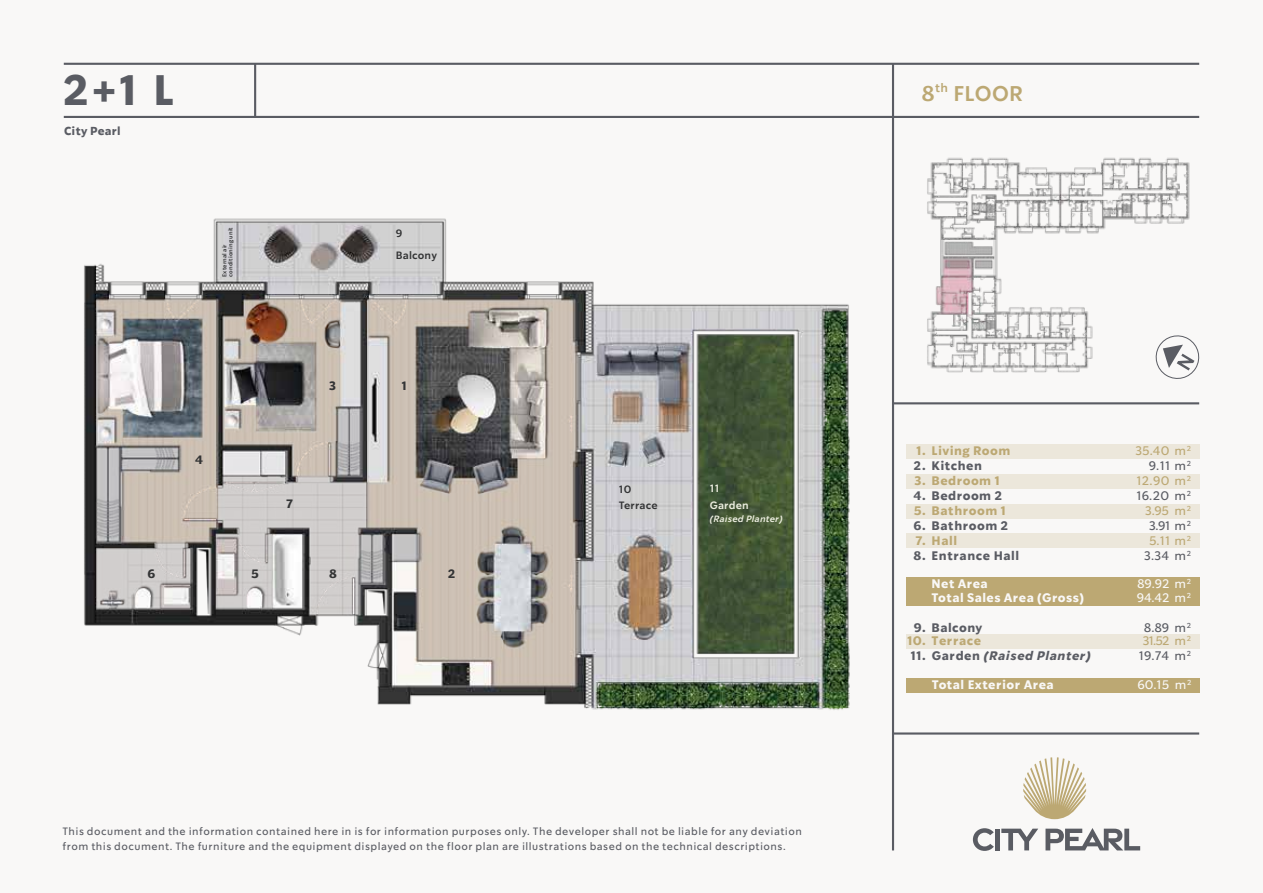
<style>
.page{position:relative;width:1263px;height:893px;background:#fff}
.page>*{position:absolute;margin:0;border:0;box-sizing:border-box;transform-origin:0 0}
.t1{font:700 42px "So Do Sans";color:#5a5c63}
.t2{font:600 21px "So Do Sans";letter-spacing:.015em;color:#bca873}
.t3{font:12.15px/15px "So Do Sans";letter-spacing:.005em;color:#5a5c63;text-align:right}
.t4{font:700 12.15px "So Do Sans";letter-spacing:.04em;color:#5a5c63}
.t5{font:700 12.15px "So Do Sans";letter-spacing:.04em;color:#bca873}
.t6{font:700 12.15px "So Do Sans";letter-spacing:.035em;color:#f9f8f7}
.t7{font:12.15px "So Do Sans";letter-spacing:-.01em;color:#f9f8f7}
.t8{font:italic 700 12.15px "So Do Sans";letter-spacing:.045em;color:#5a5c63}
.t9{font:12.15px "So Do Sans";color:#bca873}
.t10{font:700 12px "So Do Sans";color:#333435}
.t11{font:700 11.4px "So Do Sans";letter-spacing:.015em;color:#5a5c63}
.t12{font:10.5px/15px "So Do Sans";letter-spacing:.045em;color:#5a5c63}
.t13{font:600 10.5px "So Do Sans";letter-spacing:.015em;color:#333435}
.t14{font:600 10.5px "So Do Sans";letter-spacing:.015em;color:#edeee0}
.t15{font:italic 600 9px "So Do Sans";letter-spacing:.015em;color:#edeee0}
.t16{font:600 5.7px/5.8px "So Do Sans";letter-spacing:.015em;color:#333435}
.s1{color:#bca873}
.s2{font-style:normal}
</style>
<div class="page">
<img style="left:63px;top:62px;width:1137px;height:789px">
<svg style="left:1045px;top:828px;width:95px;height:22px"></svg>
<svg style="left:973px;top:828px;width:21px;height:23px"></svg>
<div style="left:995px;top:829px;width:5px;height:21px;background:#5a5c63"></div>
<svg style="left:1001px;top:829px;width:37px;height:21px"></svg>
<svg style="left:1023px;top:757px;width:63px;height:62px"></svg>
<hr style="left:64px;top:63px;width:1135px;height:2px;background:#5a5c63">
<hr style="left:64px;top:116px;width:1135px;height:2px;background:#5a5c63">
<hr style="left:893px;top:402px;width:306px;height:2px;background:#5a5c63">
<hr style="left:893px;top:732px;width:306px;height:3px;background:#5a5c63">
<hr style="left:254px;top:64px;width:2px;height:53px;background:#5a5c63">
<hr style="left:892px;top:64px;width:2px;height:786px;background:#5a5c63">
<svg style="left:1153px;top:333px;width:47px;height:48px"></svg>
<div style="left:906px;top:445px;width:293px;height:14px;background:#ece7db"></div>
<div style="left:906px;top:474px;width:293px;height:15px;background:#ece7db"></div>
<div style="left:906px;top:504px;width:293px;height:14px;background:#ece7db"></div>
<div style="left:906px;top:534px;width:293px;height:14px;background:#ece7db"></div>
<div style="left:906px;top:591px;width:293px;height:15px;background:#bca873"></div>
<div style="left:906px;top:577px;width:293px;height:14px;background:#bca873"></div>
<div style="left:906px;top:635px;width:293px;height:14px;background:#ece7db"></div>
<div style="left:906px;top:678px;width:293px;height:14px;background:#bca873"></div>
<h1 class="t1" style="left:63px;top:65px;width:114px">2+1 L</h1>
<h2 class="t2" style="left:921px;top:81px;width:103px">8<sup>th</sup> FLOOR</h2>
<p class="t11" style="left:64px;top:124px;width:58px">City Pearl</p>
<p class="t16" style="left:222px;top:277px;width:51px;rotate:-90deg">External air conditioning unit</p>
<p class="t10" style="left:195px;top:453px;width:9px">4</p>
<p class="t10" style="left:329px;top:378px;width:9px">3</p>
<p class="t10" style="left:286px;top:497px;width:8px">7</p>
<p class="t13" style="left:396px;top:227px;width:8px">9</p>
<p class="t13" style="left:396px;top:249px;width:43px">Balcony</p>
<p class="t10" style="left:402px;top:378px;width:7px">1</p>
<p class="t10" style="left:147px;top:566px;width:9px">6</p>
<p class="t10" style="left:251px;top:566px;width:9px">5</p>
<p class="t10" style="left:448px;top:566px;width:9px">2</p>
<p class="t10" style="left:329px;top:566px;width:9px">8</p>
<p class="t13" style="left:619px;top:483px;width:14px">10</p>
<p class="t13" style="left:619px;top:499px;width:40px">Terrace</p>
<p class="t14" style="left:710px;top:482px;width:11px">11</p>
<p class="t14" style="left:710px;top:499px;width:40px">Garden</p>
<p class="t15" style="left:710px;top:513px;width:74px">(Raised Planter)</p>
<p class="t12" style="left:63px;top:824px;width:741px">This document and the information contained here in is for information purposes only. The developer shall not be liable for any deviation from this document. The furniture and the equipment displayed on the floor plan are illustrations based on the technical descriptions.</p>
<p class="t5" style="left:931px;top:444px;width:80px">Living Room</p>
<p class="t4" style="left:931px;top:459px;width:52px">Kitchen</p>
<p class="t5" style="left:931px;top:474px;width:70px">Bedroom 1</p>
<p class="t4" style="left:931px;top:489px;width:72px">Bedroom 2</p>
<p class="t5" style="left:931px;top:503px;width:76px">Bathroom 1</p>
<p class="t4" style="left:931px;top:518px;width:78px">Bathroom 2</p>
<p class="t5" style="left:931px;top:533px;width:27px">Hall</p>
<p class="t4" style="left:931px;top:548px;width:89px">Entrance Hall</p>
<p class="t6" style="left:931px;top:590px;width:154px">Total Sales Area (Gross)</p>
<p class="t7" style="left:1137px;top:591px;width:56px">94.42 m<sup>2</sup></p>
<p class="t3" style="left:1135px;top:444px;width:57px"><span class="s1">35.40 m</span><sup>2<br></sup>9.11 m<sup>2<br></sup><span class="s1">12.90 m</span><sup>2<br></sup>16.20 m<sup>2 </sup><span class="s1">m</span><sup>2<br></sup>3.91 m<sup>2<br></sup><span class="s1">5.11 m</span><sup>2<br></sup>3.34 m<sup>2</sup></p>
<p class="t5" style="left:916px;top:444px;width:11px">1.</p>
<p class="t4" style="left:914px;top:459px;width:14px">2.</p>
<p class="t5" style="left:914px;top:474px;width:13px">3.</p>
<p class="t4" style="left:914px;top:489px;width:14px">4.</p>
<p class="t5" style="left:914px;top:503px;width:14px">5.</p>
<p class="t4" style="left:913px;top:518px;width:14px">6.</p>
<p class="t5" style="left:915px;top:533px;width:12px">7.</p>
<p class="t4" style="left:913px;top:548px;width:14px">8.</p>
<p class="t9" style="left:1145px;top:504px;width:25px">3.95</p>
<p class="t6" style="left:931px;top:576px;width:58px">Net Area</p>
<p class="t7" style="left:1137px;top:576px;width:56px">89.92 m<sup>2</sup></p>
<p class="t4" style="left:931px;top:620px;width:52px">Balcony</p>
<p class="t8" style="left:932px;top:648px;width:160px"><span class="s2">Garden</span> (Raised Planter)</p>
<p class="t3" style="left:1139px;top:648px;width:54px">19.74 m<sup>2</sup></p>
<p class="t4" style="left:914px;top:620px;width:13px">9.</p>
<p class="t5" style="left:907px;top:634px;width:20px">10.</p>
<p class="t4" style="left:910px;top:648px;width:17px">11.</p>
<p class="t3" style="left:1144px;top:620px;width:49px">8.89 m<sup>2</sup></p>
<p class="t9" style="left:1143px;top:634px;width:50px">31.52 m <sup>2</sup></p>
<p class="t5" style="left:931px;top:634px;width:51px">Terrace</p>
<p class="t6" style="left:932px;top:677px;width:124px">Total Exterior Area</p>
<p class="t7" style="left:1175px;top:677px;width:18px">m<sup>2</sup></p>
<p class="t7" style="left:1137px;top:678px;width:33px">60.15</p>
</div>
